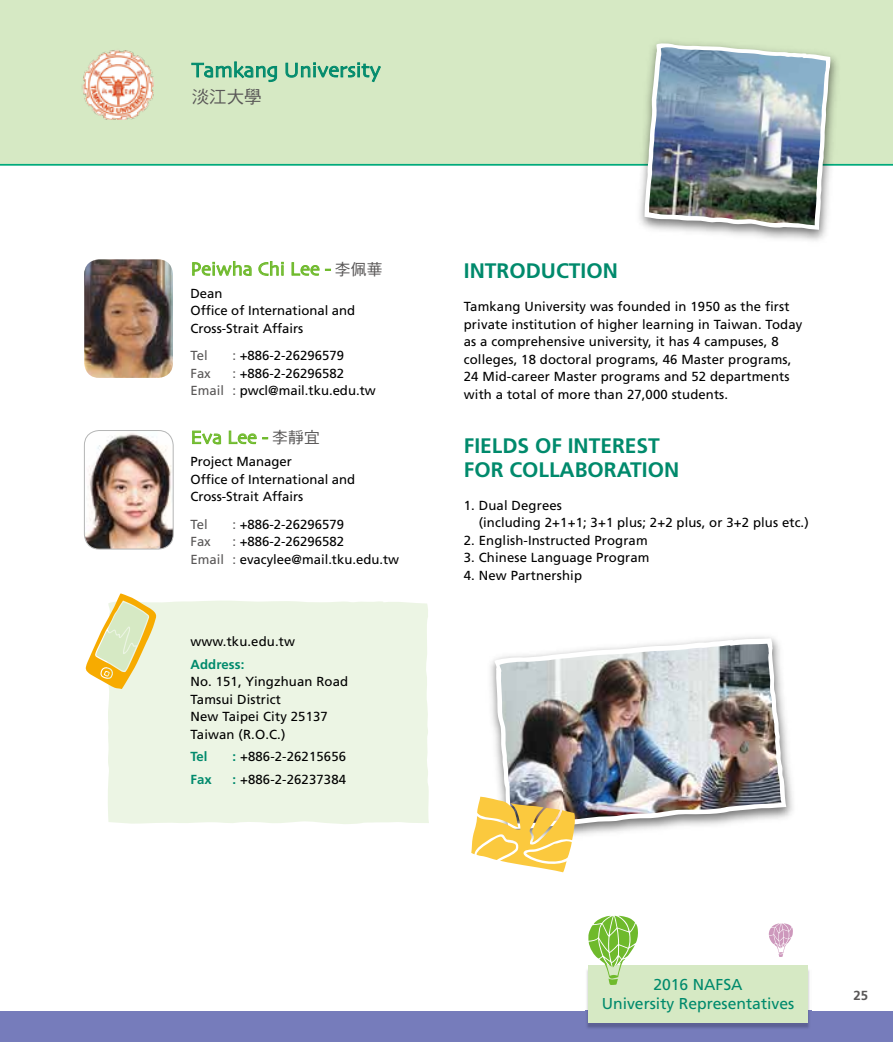
<style>
.page{position:relative;width:893px;height:1042px;background:#fff}
.page>*{position:absolute;margin:0;border:0;box-sizing:border-box;transform-origin:0 0}
.t1{font:700 21px/24.5px "Frutiger";color:#008a6c}
.t2{font:21px "Skia";color:#008a6c}
.t3{font:19.25px "Skia";color:#6fba2c}
.t4{font:17.5px "DF Hei Std W5";color:#595757}
.t5{font:15.75px/18.9px "Frutiger";color:#008a6c}
.t6{font:13.12px/17.5px "Frutiger";letter-spacing:.01em;color:#000}
.t7{font:700 13.12px "Frutiger";letter-spacing:.01em;color:#008a6c}
.t8{font:13.12px "Frutiger";color:#595757}
.t9{font:700 13.12px "Frutiger";color:#595757}
.s1{font-family:"DF Hei Std W5";font-size:15.75px;color:#595757}
.s2{color:#595757}
.s3{font-weight:700;color:#008a6c}
</style>
<div class="page">
<div style="left:0;top:0;width:893px;height:166px;background:#d6e9c4"></div>
<div style="left:0;top:1011px;width:893px;height:31px;background:#767cbb"></div>
<img style="left:585px;top:970px;width:226px;height:58px">
<div style="left:588px;top:965px;width:220px;height:57px;background:#d6e9c4"></div>
<svg style="left:588px;top:916px;width:50px;height:69px"></svg>
<svg style="left:769px;top:923px;width:24px;height:34px"></svg>
<img style="left:84px;top:259px;width:89px;height:119px">
<svg style="left:192px;top:431px;width:29px;height:13px"></svg>
<svg style="left:229px;top:431px;width:39px;height:14px"></svg>
<svg style="left:192px;top:261px;width:60px;height:15px"></svg>
<svg style="left:259px;top:261px;width:25px;height:15px"></svg>
<svg style="left:292px;top:262px;width:27px;height:14px"></svg>
<svg style="left:325px;top:269px;width:6px;height:2px"></svg>
<div style="left:108px;top:600px;width:321px;height:224px;background:#ecf5e4"></div>
<svg style="left:85px;top:593px;width:72px;height:96px"></svg>
<svg style="left:191px;top:61px;width:86px;height:21px;background:#a0d1ad"></svg>
<svg style="left:285px;top:53px;width:96px;height:32px;background:#b5dab6"></svg>
<img style="left:77px;top:44px;width:77px;height:76px">
<img style="left:84px;top:430px;width:89px;height:119px">
<div style="left:84px;top:430px;width:90px;height:119px;border:1px solid #b5b6b6;border-radius:15px"></div>
<img style="left:632px;top:35px;width:213px;height:206px">
<svg style="left:644px;top:43px;width:186px;height:187px"></svg>
<img style="left:649px;top:47px;width:177px;height:178px">
<img style="left:490px;top:636px;width:303px;height:199px">
<svg style="left:494px;top:638px;width:292px;height:191px"></svg>
<img style="left:499px;top:644px;width:282px;height:179px">
<img style="left:471px;top:796px;width:105px;height:76px">
<h1 class="t2" style="left:192px;top:57px;width:191px">Tamkang University</h1>
<h3 class="t4" style="left:192px;top:87px;width:71px">淡江大學</h3>
<h2 class="t3" style="left:190px;top:257px;width:194px">Peiwha Chi Lee - <span class="s1">李佩華</span></h2>
<p class="t6" style="left:190px;top:284px;width:166px">Dean<br>Office of International and<br>Cross-Strait Affairs</p>
<p class="t8" style="left:190px;top:348px;width:19px">Tel</p>
<p class="t6" style="left:232px;top:347px;width:113px"><span class="s2">:</span> +886-2-26296579</p>
<p class="t8" style="left:190px;top:365px;width:22px">Fax</p>
<p class="t6" style="left:190px;top:364px;width:187px;text-indent:42px"><span class="s2">:</span> +886-2-26296582<br><span class="s2">Email :</span> pwcl@mail.tku.edu.tw</p>
<h2 class="t3" style="left:190px;top:426px;width:131px">Eva Lee - <span class="s1">李靜宜</span></h2>
<p class="t6" style="left:190px;top:453px;width:166px">Project Manager<br>Office of International and<br>Cross-Strait Affairs</p>
<p class="t8" style="left:190px;top:516px;width:19px">Tel</p>
<p class="t6" style="left:232px;top:515px;width:113px"><span class="s2">:</span> +886-2-26296579</p>
<p class="t8" style="left:190px;top:534px;width:22px">Fax</p>
<p class="t6" style="left:190px;top:533px;width:210px;text-indent:42px"><span class="s2">:</span> +886-2-26296582<br><span class="s2">Email :</span> evacylee@mail.tku.edu.tw</p>
<p class="t6" style="left:190px;top:633px;width:106px">www.tku.edu.tw</p>
<p class="t7" style="left:190px;top:656px;width:55px">Address:</p>
<p class="t6" style="left:190px;top:673px;width:159px">No. 151, Yingzhuan Road<br>Tamsui District<br>New Taipei City 25137<br>Taiwan (R.O.C.)</p>
<p class="t7" style="left:190px;top:749px;width:19px">Tel</p>
<p class="t6" style="left:232px;top:748px;width:115px"><span class="s3">:</span> +886-2-26215656</p>
<p class="t7" style="left:190px;top:771px;width:23px">Fax</p>
<p class="t6" style="left:232px;top:770px;width:115px"><span class="s3">:</span> +886-2-26237384</p>
<h1 class="t1" style="left:464px;top:258px;width:156px">INTRODUCTION</h1>
<p class="t6" style="left:464px;top:298px;width:340px">Tamkang University was founded in 1950 as the first private institution of higher learning in Taiwan. Today as a comprehensive university, it has 4 campuses, 8 colleges, 18 doctoral programs, 46 Master programs, 24 Mid-career Master programs and 52 departments with a total of more than 27,000 students.</p>
<h1 class="t1" style="left:464px;top:433px;width:217px">FIELDS OF INTEREST<br>FOR COLLABORATION</h1>
<p class="t6" style="left:479px;top:496px;width:331px;text-indent:-15px">1. Dual Degrees<br>(including 2+1+1; 3+1 plus; 2+2 plus, or 3+2 plus etc.)</p>
<p class="t6" style="left:464px;top:531px;width:185px">2. English-Instructed Program</p>
<p class="t6" style="left:464px;top:549px;width:187px">3. Chinese Language Program</p>
<p class="t6" style="left:464px;top:566px;width:120px">4. New Partnership</p>
<p class="t5" style="left:602px;top:975px;width:194px;text-align:center">2016 NAFSA<br>University Representatives</p>
<p class="t9" style="left:853px;top:987px;width:16px">25</p>
<p class="t5" style="left:599px;top:976px;width:194px;text-indent:94px">APAIE<br>University Representatives</p>
</div>
